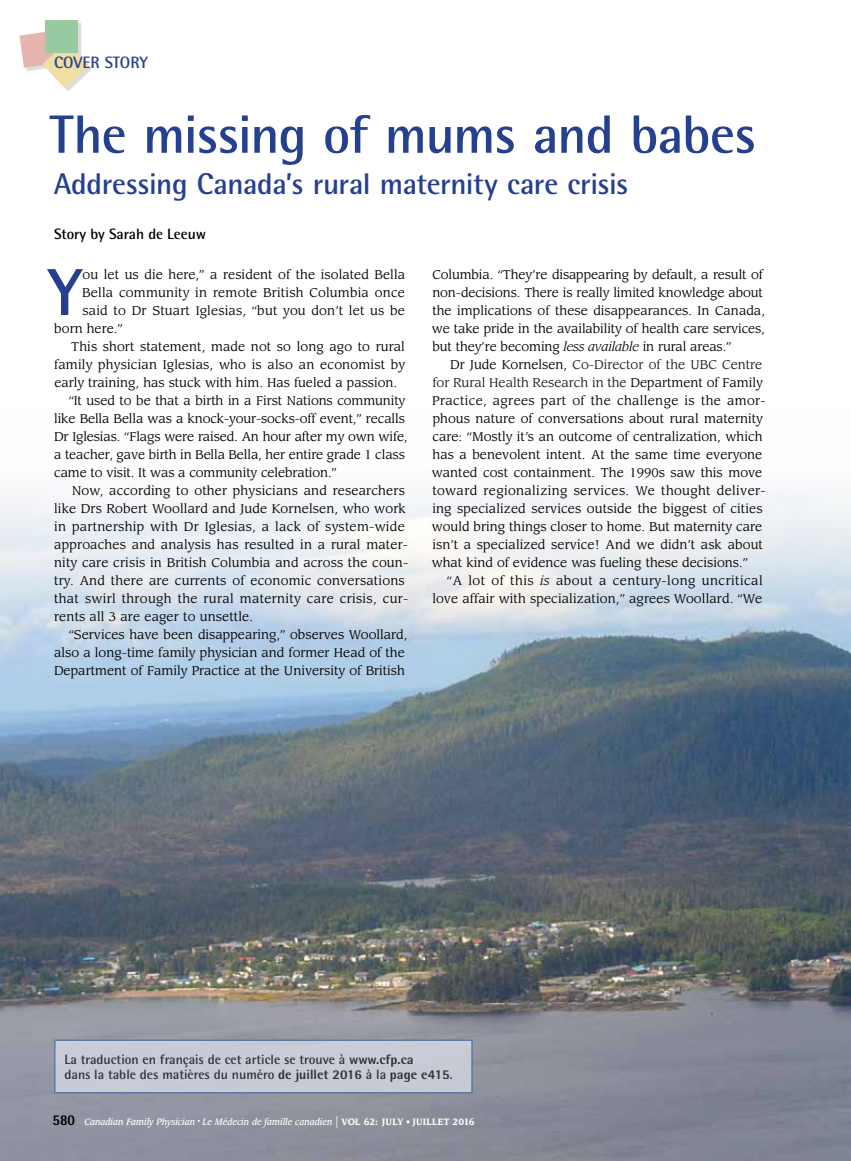
<style>
.page{position:relative;width:851px;height:1161px;background:#fff}
.page>*{position:absolute;margin:0;border:0;box-sizing:border-box;transform-origin:0 0}
.t1{font:700 66.45px "Rotis Semi Sans Std";color:#25408f}
.t2{font:700 54px "Rotis Semi Sans Std";letter-spacing:-.02em;color:#25408f}
.t3{font:700 30px "Rotis Semi Sans Std";letter-spacing:-.015em;color:#25408f}
.t4{font:700 16.5px "Rotis Semi Sans Std";color:#25408f}
.t5{font:700 15px "Rotis Semi Sans Std";color:#000}
.t6{font:700 13.5px/15px "Rotis Semi Sans Std";color:#000}
.t7{font:12.3px/18px "Leawood Std";color:#000}
.t8{font:12.3px "Leawood Std";letter-spacing:.025em;color:#000}
.t9{font:12.3px "Leawood Std";letter-spacing:.02em;color:#000}
.t10{font:italic 500 9px "Leawood Std";color:#fff;scale:.9 1}
.s1{font-style:italic}
.s2{color:#1d1d1d}
.s3{font-weight:800}
.s4{font-family:"Rotis Semi Sans Std";font-weight:800;font-style:normal;font-size:15px;color:#000}
.s5{font-weight:400;font-style:normal;font-size:15px}
.s6{font-weight:700;font-style:normal}
.s7{font-weight:400;font-style:normal}
</style>
<div class="page">
<img style="left:0;top:490px;width:850px;height:671px">
<div style="left:55px;top:1040px;width:417px;height:53px;background:#c7cbd6"></div>
<div style="left:54px;top:1040px;width:418px;height:54px;border:2px solid #3f6c9f"></div>
<div style="left:21px;top:22px;width:72px;height:70px;background:#000;opacity:.35"></div>
<svg style="left:19px;top:31px;width:70px;height:57px"></svg>
<div style="left:45px;top:20px;width:33px;height:33px;background:#97caa0"></div>
<h3 class="t4" style="left:54px;top:53px;width:96px">COVER STORY</h3>
<h2 class="t2" style="left:50px;top:101px;width:708px">The missing of mums and babes</h2>
<h3 class="t3" style="left:54px;top:165px;width:576px">Addressing Canada’s rural maternity care crisis</h3>
<p class="t5" style="left:54px;top:224px;width:154px">Story by Sarah de Leeuw</p>
<h1 class="t1" style="left:48px;top:252px;width:36px">Y</h1>
<p class="t7" style="left:83px;top:266px;width:324px">ou let us die here,” a resident of the isolated Bella</p>
<p class="t7" style="left:432px;top:266px;width:335px">Columbia. “They’re disappearing by default, a result of non-decisions. There is really limited knowledge about the implications of these disappearances. In Canada, we take pride in the availability of health care services, but they’re becoming <span class="s1">less available</span> in rural areas.”</p>
<p class="t7" style="left:432px;top:356px;width:335px;text-indent:18px">Dr Jude Kornelsen, <span class="s2">Co-Director of the UBC Centre for Rural Health Research in the</span> Department of Family Practice, agrees part of the challenge is the amor&shy;phous nature of conversations about rural maternity care: “Mostly it’s an outcome of centralization, which has a benevolent intent. At the same time everyone wanted cost containment. The 1990s saw this move toward regionalizing services. We thought deliver&shy;ing specialized services outside the biggest of cities would bring things closer to home. But maternity care isn’t a specialized service! And we didn’t ask about what kind of evidence was fueling these decisions.”</p>
<p class="t7" style="left:432px;top:572px;width:332px;text-align:right">“A lot of this <span class="s1">is</span> about a century-long uncritical love affair with specialization,” agrees Woollard. “We</p>
<p class="t7" style="left:82px;top:284px;width:324px">Bella community in remote British Columbia once</p>
<p class="t7" style="left:83px;top:302px;width:324px">said to Dr Stuart Iglesias, “but you don’t let us be</p>
<p class="t7" style="left:54px;top:320px;width:70px">born here.”</p>
<p class="t7" style="left:71px;top:338px;width:335px">This short statement, made not so long ago to rural</p>
<p class="t7" style="left:54px;top:356px;width:352px">family physician Iglesias, who is also an economist by</p>
<p class="t7" style="left:54px;top:374px;width:344px">early training, has stuck with him. Has fueled a passion.</p>
<p class="t7" style="left:69px;top:392px;width:338px">“It used to be that a birth in a First Nations community</p>
<p class="t7" style="left:54px;top:410px;width:352px">like Bella Bella was a knock-your-socks-off event,” recalls</p>
<p class="t7" style="left:54px;top:428px;width:355px">Dr Iglesias. “Flags were raised. An hour after my own wife,</p>
<p class="t7" style="left:54px;top:446px;width:352px">a teacher, gave birth in Bella Bella, her entire grade 1 class</p>
<p class="t7" style="left:54px;top:464px;width:284px">came to visit. It was a community celebration.”</p>
<p class="t7" style="left:72px;top:482px;width:334px">Now, according to other physicians and researchers</p>
<p class="t7" style="left:54px;top:500px;width:353px">like Drs Robert Woollard and Jude Kornelsen, who work</p>
<p class="t9" style="left:54px;top:519px;width:352px">in partnership with Dr Iglesias, a lack of system-wide</p>
<p class="t7" style="left:54px;top:536px;width:355px">approaches and analysis has resulted in a rural mater-</p>
<p class="t7" style="left:54px;top:554px;width:355px">nity care crisis in British Columbia and across the coun-</p>
<p class="t7" style="left:54px;top:572px;width:352px">try. And there are currents of economic conversations</p>
<p class="t8" style="left:54px;top:591px;width:356px">that swirl through the rural maternity care crisis, cur-</p>
<p class="t7" style="left:54px;top:608px;width:200px">rents all 3 are eager to unsettle.</p>
<p class="t7" style="left:69px;top:626px;width:340px">“Services have been disappearing,” observes Woollard,</p>
<p class="t7" style="left:54px;top:644px;width:352px">also a long-time family physician and former Head of the</p>
<p class="t7" style="left:54px;top:662px;width:352px">Department of Family Practice at the University of British</p>
<p class="t6" style="left:64px;top:1051px;width:390px">La traduction en français de cet article se trouve à <span class="s3">www.cfp.ca<br></span>dans la table des matières du numéro <span class="s3">de juillet 2016</span> à la <span class="s3">page e415</span>.</p>
<p class="t10" style="left:52px;top:1116px;width:470px"><span class="s4">580</span> Canadian Family Physician <sup>•</sup> Le Médecin de famille canadien <span class="s5">|</span> <span class="s6">VOL 62: JULY</span> <span class="s7">•</span> <span class="s6">JUILLET 2016</span></p>
</div>
